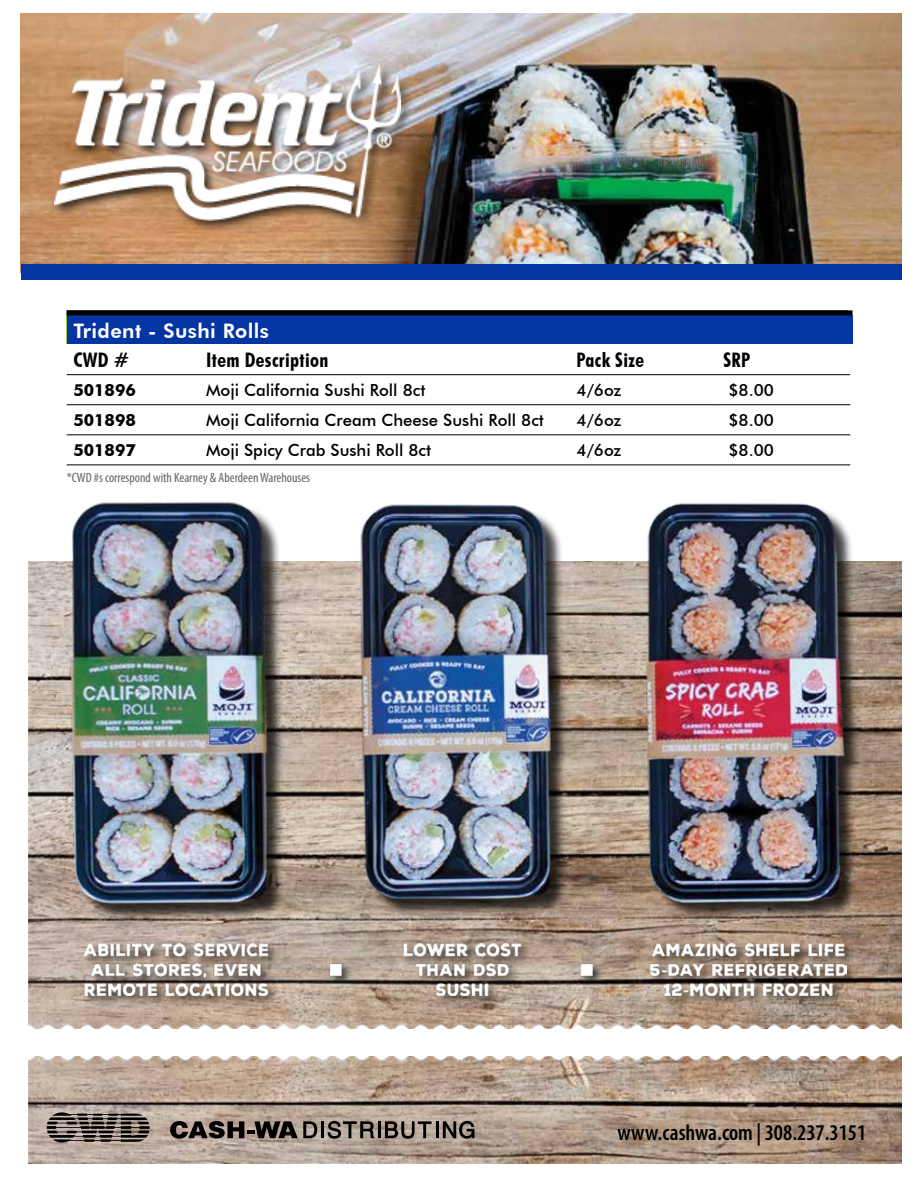
<style>
.page{position:relative;width:918px;height:1188px;background:#fff}
.page>*{position:absolute;margin:0;border:0;box-sizing:border-box;transform-origin:0 0}
.t1{font:600 condensed 22.5px "Myriad Pro";color:#000}
.t2{font:700 condensed 20.1px "Futura BT";letter-spacing:.02em;color:#000}
.t3{font:800 20.1px "Futura BT";letter-spacing:.02em;color:#fff}
.t4{font:500 16.65px "Futura BT";color:#000}
.t5{font:700 16.65px "Futura BT";color:#000}
.t6{font:condensed 13.5px "Myriad Pro";color:#636466}
</style>
<div class="page">
<img style="left:28px;top:562px;width:873px;height:467px">
<img style="left:28px;top:1057px;width:873px;height:107px">
<hr style="left:67px;top:404px;width:124px;height:1px;background:#000">
<hr style="left:191px;top:404px;width:379px;height:1px;background:#000">
<hr style="left:570px;top:404px;width:147px;height:1px;background:#000">
<hr style="left:717px;top:404px;width:133px;height:1px;background:#000">
<hr style="left:67px;top:374px;width:124px;height:1px;background:#000">
<hr style="left:191px;top:374px;width:379px;height:1px;background:#000">
<hr style="left:570px;top:374px;width:147px;height:1px;background:#000">
<hr style="left:717px;top:374px;width:133px;height:1px;background:#000">
<hr style="left:67px;top:434px;width:124px;height:1px;background:#000">
<hr style="left:191px;top:434px;width:379px;height:1px;background:#000">
<hr style="left:570px;top:434px;width:147px;height:1px;background:#000">
<hr style="left:717px;top:434px;width:133px;height:1px;background:#000">
<hr style="left:67px;top:464px;width:124px;height:1px;background:#000">
<hr style="left:191px;top:464px;width:379px;height:1px;background:#000">
<hr style="left:570px;top:464px;width:147px;height:1px;background:#000">
<hr style="left:717px;top:464px;width:133px;height:1px;background:#000">
<div style="left:67px;top:315px;width:786px;height:29px;background:#0535a3"></div>
<div style="left:67px;top:310px;width:786px;height:5px;background:#000"></div>
<img style="left:21px;top:14px;width:880px;height:250px">
<div style="left:21px;top:264px;width:880px;height:16px;background:#0535a3"></div>
<img style="left:341px;top:504px;width:241px;height:414px">
<div style="left:73px;top:505px;width:212px;height:417px;background:#000;opacity:.75"></div>
<img style="left:67px;top:501px;width:206px;height:408px">
<img style="left:599px;top:503px;width:283px;height:417px">
<svg style="left:47px;top:1112px;width:103px;height:31px;background:#6c625c"></svg>
<svg style="left:170px;top:1121px;width:147px;height:18px;background:#584f48"></svg>
<hr style="left:321px;top:1121px;width:3px;height:17px;background:#000">
<svg style="left:328px;top:1121px;width:46px;height:18px"></svg>
<hr style="left:378px;top:1121px;width:3px;height:17px;background:#000">
<svg style="left:385px;top:1121px;width:47px;height:18px"></svg>
<hr style="left:436px;top:1121px;width:3px;height:17px;background:#000">
<svg style="left:443px;top:1121px;width:31px;height:18px"></svg>
<div style="left:51px;top:64px;width:362px;height:169px;background:#000;opacity:.75"></div>
<img style="left:54px;top:65px;width:346px;height:156px">
<div style="left:81px;top:941px;width:778px;height:67px;background:#000;opacity:.75"></div>
<img style="left:83px;top:944px;width:763px;height:52px">
<p class="t3" style="left:73px;top:318px;width:197px">Trident - Sushi Rolls</p>
<p class="t2" style="left:73px;top:348px;width:57px">CWD #</p>
<p class="t2" style="left:206px;top:348px;width:124px">Item Description</p>
<p class="t2" style="left:577px;top:348px;width:69px">Pack Size</p>
<p class="t2" style="left:723px;top:348px;width:28px">SRP</p>
<p class="t5" style="left:73px;top:380px;width:64px">501896</p>
<p class="t4" style="left:206px;top:380px;width:221px">Moji California Sushi Roll 8ct</p>
<p class="t4" style="left:577px;top:380px;width:46px">4/6oz</p>
<p class="t4" style="left:729px;top:380px;width:47px">$8.00</p>
<p class="t5" style="left:73px;top:410px;width:64px">501898</p>
<p class="t4" style="left:206px;top:410px;width:339px">Moji California Cream Cheese Sushi Roll 8ct</p>
<p class="t4" style="left:577px;top:410px;width:46px">4/6oz</p>
<p class="t4" style="left:729px;top:410px;width:47px">$8.00</p>
<p class="t5" style="left:73px;top:440px;width:64px">501897</p>
<p class="t4" style="left:206px;top:440px;width:227px">Moji Spicy Crab Sushi Roll 8ct</p>
<p class="t4" style="left:577px;top:440px;width:46px">4/6oz</p>
<p class="t4" style="left:729px;top:440px;width:47px">$8.00</p>
<p class="t6" style="left:67px;top:470px;width:245px">*CWD #s correspond with Kearney &amp; Aberdeen Warehouses</p>
<h1 class="t1" style="left:617px;top:1119px;width:250px">www.cashwa.com | 308.237.3151</h1>
</div>
